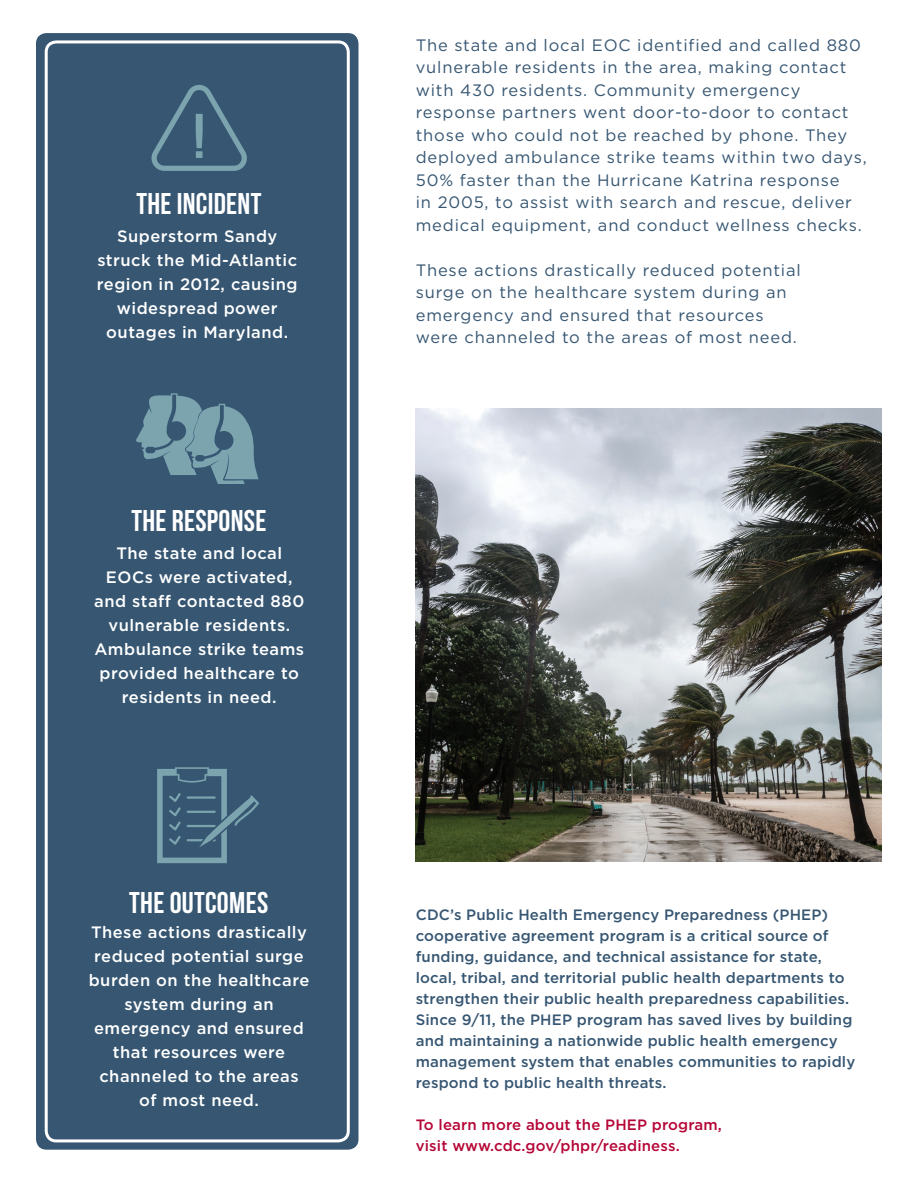
<style>
.page{position:relative;width:918px;height:1188px;background:#fff}
.page>*{position:absolute;margin:0;border:0;box-sizing:border-box;transform-origin:0 0}
.t1{font:700 63px "Bebas Neue";color:#7ba4af}
.t2{font:700 30px "Bebas Neue";letter-spacing:.01em;color:#fff}
.t3{font:16.5px/22.5px "Gotham";letter-spacing:.05em;color:#365672}
.P_Centered{font:500 16.5px/24px "Gotham";letter-spacing:.03em;color:#fff;text-align:center}
.P_Blue{font:500 15px/21px "Gotham";letter-spacing:.01em;color:#365672}
.P_Blue-2{font:500 15px "Gotham";letter-spacing:.01em;color:#b50536}
</style>
<div class="page">
<div style="left:36px;top:33px;width:322px;height:1117px;background:#365672;border-radius:10px"></div>
<div style="left:45px;top:40px;width:305px;height:1102px;border:3px solid #fff;border-radius:10px"></div>
<svg style="left:151px;top:85px;width:96px;height:86px"></svg>
<svg style="left:136px;top:393px;width:123px;height:91px"></svg>
<svg style="left:157px;top:767px;width:102px;height:96px"></svg>
<img style="left:416px;top:409px;width:466px;height:453px">
<h3 class="t1" style="left:193px;top:102px;width:13px">!</h3>
<h3 class="t2" style="left:136px;top:188px;width:127px">THE INCIDENT</h3>
<p class="P_Centered" style="left:97px;top:224px;width:202px">Superstorm Sandy struck the Mid-Atlantic region in 2012, causing widespread power outages in Maryland.</p>
<h3 class="t2" style="left:131px;top:505px;width:137px">THE RESPONSE</h3>
<p class="P_Centered" style="left:94px;top:540px;width:212px">The state and local<br>EOCs were activated, and staff contacted 880 vulnerable residents.<br>Ambulance strike teams provided healthcare to residents in need.</p>
<h3 class="t2" style="left:129px;top:886px;width:140px">THE OUTCOMES</h3>
<p class="P_Centered" style="left:89px;top:920px;width:222px">These actions drastically reduced potential surge burden on the healthcare system during an emergency and ensured that resources were channeled to the areas</p>
<p class="P_Centered" style="left:139px;top:1088px;width:121px">of most need.</p>
<p class="t3" style="left:416px;top:33px;width:452px">The state and local EOC identified and called 880 vulnerable residents in the area, making contact with 430 residents. Community emergency response partners went door-to-door to contact those who could not be reached by phone. They deployed ambulance strike teams within two days, 50% faster than the Hurricane Katrina response<br>in 2005, to assist with search and rescue, deliver medical equipment, and conduct wellness checks.</p>
<h3 class="t3" style="left:416px;top:258px;width:387px">These actions drastically reduced potential surge on the healthcare system during an emergency and ensured that resources were channeled to the areas of most need.</h3>
<p class="P_Blue" style="left:416px;top:904px;width:441px">CDC’s Public Health Emergency Preparedness (PHEP) cooperative agreement program is a critical source of funding, guidance, and technical assistance for state, local, tribal, and territorial public health departments to strengthen their public health preparedness capabilities.<br>Since 9/11, the PHEP program has saved lives by building and maintaining a nationwide public health emergency management system that enables communities to rapidly respond to public health threats.</p>
<p class="P_Blue-2" style="left:416px;top:1115px;width:308px">To learn more about the PHEP program,</p>
<p class="P_Blue-2" style="left:416px;top:1136px;width:265px">visit www.cdc.gov/phpr/readiness.</p>
</div>
